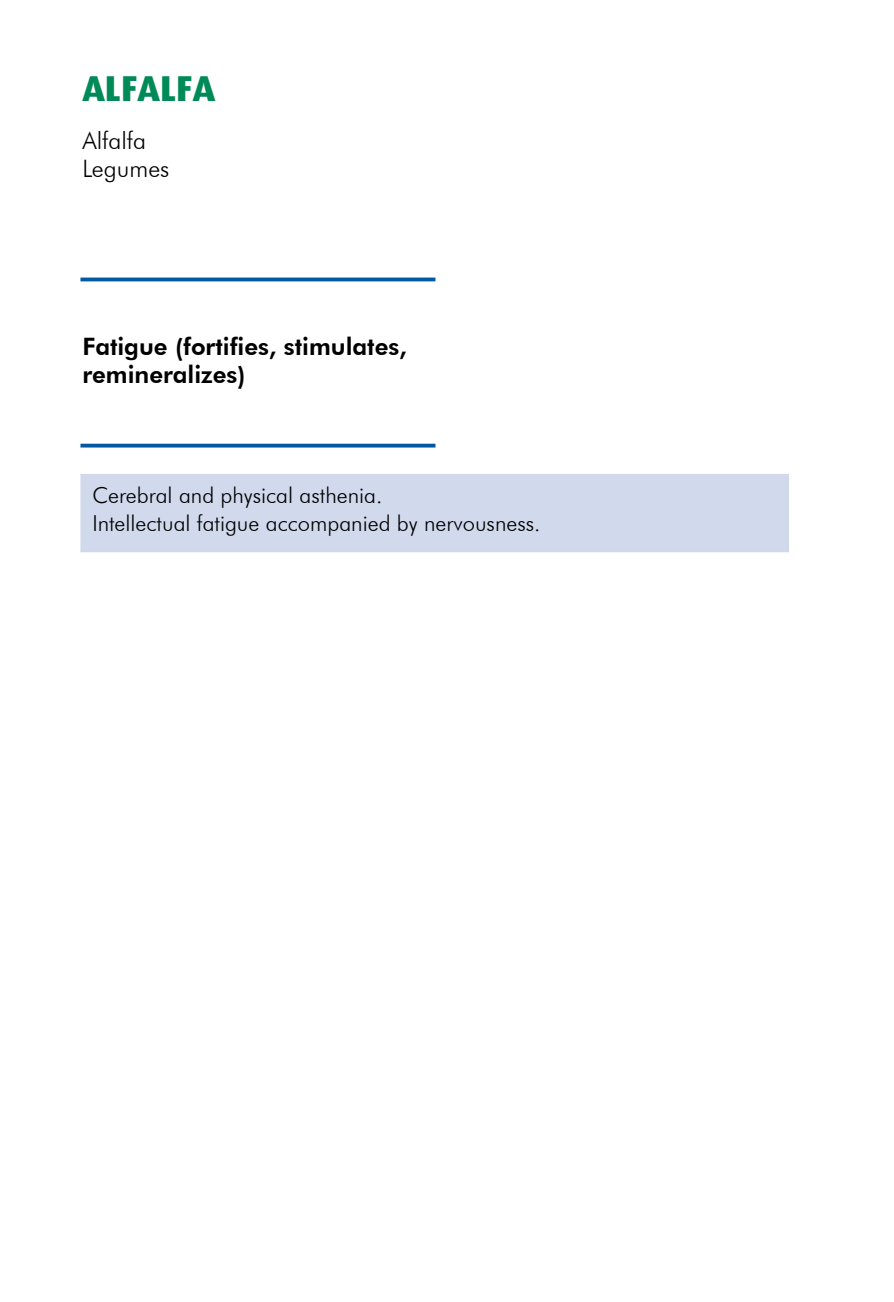
<style>
.page{position:relative;width:894px;height:1302px;background:#fff}
.page>*{position:absolute;margin:0;border:0;box-sizing:border-box;transform-origin:0 0}
.t1{font:800 36px "Dax";color:#008a57}
.t2{font:800 24px/28px "Futura ABT";color:#000}
.t3{font:300 24px "Futura BT";color:#000}
.t4{font:300 22px "Futura BT";color:#000}
</style>
<div class="page">
<img style="left:80px;top:277px;width:709px;height:276px">
<div style="left:438px;top:0;width:415px;height:457px;background:#fff"></div>
<p class="t1" style="left:82px;top:68px;width:135px">ALFALFA</p>
<p class="t3" style="left:82px;top:126px;width:65px">Alfalfa</p>
<p class="t3" style="left:82px;top:154px;width:89px">Legumes</p>
<p class="t2" style="left:82px;top:333px;width:326px">Fatigue (fortifies, stimulates, remineralizes)</p>
<p class="t4" style="left:92px;top:482px;width:292px">Cerebral and physical asthenia.</p>
<p class="t4" style="left:92px;top:510px;width:450px">Intellectual fatigue accompanied by nervousness.</p>
</div>
